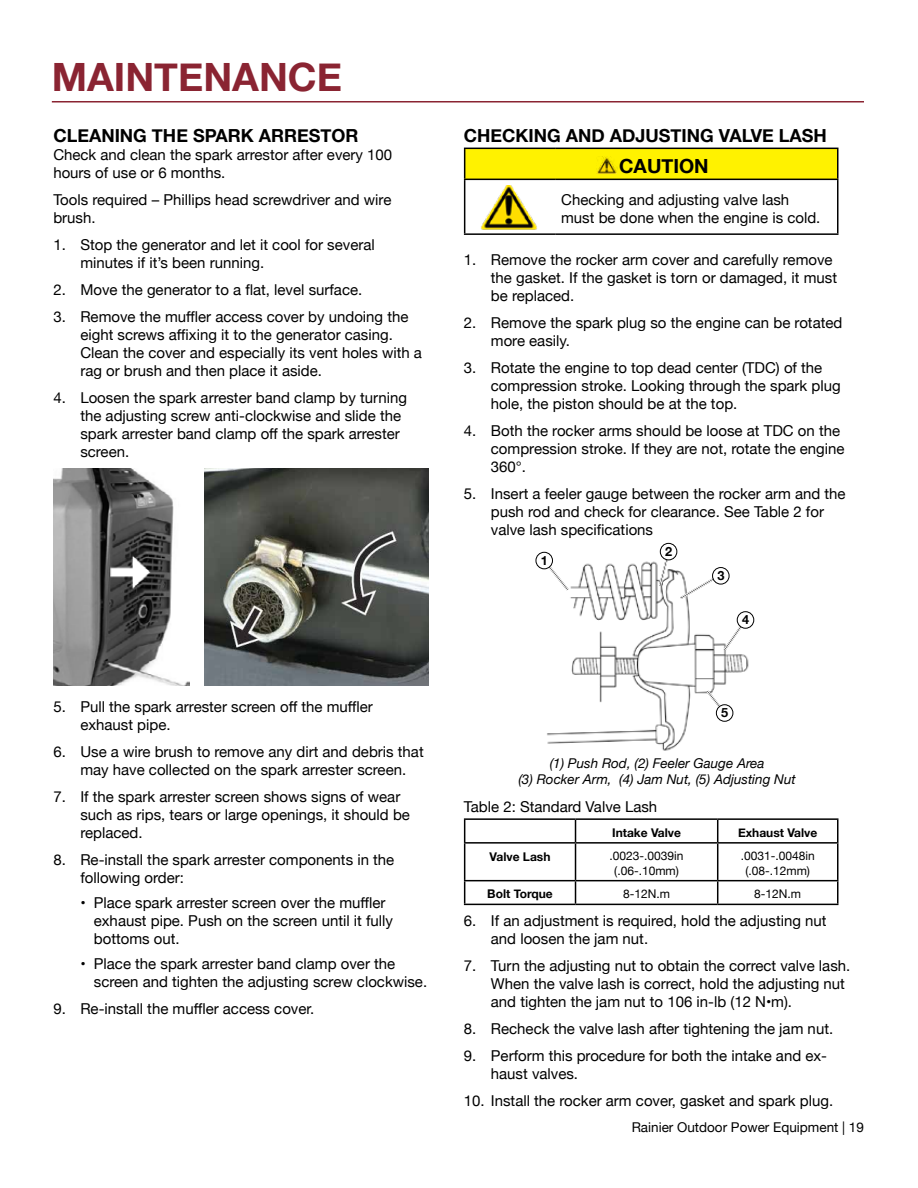
<style>
.page{position:relative;width:918px;height:1188px;background:#fff}
.page>*{position:absolute;margin:0;border:0;box-sizing:border-box;transform-origin:0 0}
.t1{font:700 39px "Helvetica Neue";color:#8a2432}
.t2{font:700 19.5px "Helvetica Neue";color:#000}
.t3{font:700 18px "Helvetica Neue";color:#000}
.t4{font:15px/18px "Helvetica Neue";color:#000}
.t5{font:italic 13.5px/16.2px "Helvetica Neue";color:#000;text-align:center}
.t6{font:13.5px "Helvetica Neue";color:#000}
.t7{font:700 12.75px "Helvetica Neue";color:#000}
.t8{font:12px/14.4px "Helvetica Neue";color:#000;text-align:center}
.t9{font:700 12px "Helvetica Neue";color:#000}
</style>
<div class="page">
<div style="left:465px;top:148px;width:373px;height:31px;background:#fff200"></div>
<hr style="left:464px;top:148px;width:91px;height:1px;background:#000">
<hr style="left:464px;top:149px;width:1px;height:30px;background:#000">
<hr style="left:555px;top:148px;width:283px;height:1px;background:#000">
<hr style="left:837px;top:149px;width:1px;height:30px;background:#000">
<hr style="left:464px;top:179px;width:91px;height:1px;background:#000">
<hr style="left:464px;top:180px;width:1px;height:53px;background:#000">
<hr style="left:555px;top:179px;width:283px;height:1px;background:#000">
<hr style="left:837px;top:180px;width:1px;height:53px;background:#000">
<hr style="left:464px;top:233px;width:91px;height:2px;background:#000">
<hr style="left:555px;top:233px;width:283px;height:2px;background:#000">
<img style="left:597px;top:157px;width:20px;height:16px">
<img style="left:481px;top:185px;width:56px;height:45px">
<img style="left:535px;top:556px;width:220px;height:195px">
<hr style="left:464px;top:818px;width:112px;height:2px;background:#000">
<svg style="left:464px;top:820px;width:1px;height:22px"></svg>
<hr style="left:576px;top:818px;width:142px;height:2px;background:#000">
<svg style="left:575px;top:820px;width:1px;height:22px"></svg>
<hr style="left:718px;top:818px;width:121px;height:2px;background:#000">
<svg style="left:717px;top:820px;width:1px;height:22px"></svg>
<svg style="left:837px;top:820px;width:1px;height:22px"></svg>
<hr style="left:464px;top:842px;width:112px;height:2px;background:#000">
<hr style="left:464px;top:844px;width:1px;height:36px;background:#000">
<hr style="left:576px;top:842px;width:142px;height:2px;background:#000">
<hr style="left:575px;top:844px;width:1px;height:36px;background:#000">
<hr style="left:718px;top:842px;width:121px;height:2px;background:#000">
<hr style="left:717px;top:844px;width:1px;height:36px;background:#000">
<hr style="left:837px;top:844px;width:1px;height:36px;background:#000">
<hr style="left:464px;top:880px;width:112px;height:1px;background:#000">
<svg style="left:464px;top:881px;width:1px;height:23px"></svg>
<hr style="left:576px;top:880px;width:142px;height:1px;background:#000">
<svg style="left:575px;top:881px;width:1px;height:23px"></svg>
<hr style="left:718px;top:880px;width:121px;height:1px;background:#000">
<svg style="left:717px;top:881px;width:1px;height:23px"></svg>
<svg style="left:837px;top:881px;width:1px;height:23px"></svg>
<hr style="left:464px;top:904px;width:112px;height:1px;background:#000">
<hr style="left:576px;top:904px;width:142px;height:1px;background:#000">
<hr style="left:718px;top:904px;width:121px;height:1px;background:#000">
<hr style="left:52px;top:101px;width:812px;height:2px;background:#8a2432">
<img style="left:53px;top:469px;width:137px;height:216px">
<img style="left:205px;top:469px;width:224px;height:216px">
<svg style="left:541px;top:558px;width:30px;height:35px"></svg>
<svg style="left:657px;top:550px;width:14px;height:38px"></svg>
<svg style="left:678px;top:572px;width:46px;height:29px"></svg>
<svg style="left:722px;top:617px;width:26px;height:36px"></svg>
<svg style="left:705px;top:688px;width:23px;height:28px"></svg>
<div style="left:536px;top:552px;width:17px;height:17px;background:#fff;border-radius:50%"></div>
<div style="left:536px;top:552px;width:17px;height:17px;border:1px solid #000;border-radius:50%"></div>
<div style="left:660px;top:543px;width:17px;height:17px;background:#fff;border-radius:50%"></div>
<div style="left:660px;top:543px;width:17px;height:17px;border:1px solid #000;border-radius:50%"></div>
<div style="left:713px;top:568px;width:16px;height:16px;background:#fff;border-radius:50%"></div>
<div style="left:712px;top:567px;width:17px;height:17px;border:1px solid #000;border-radius:50%"></div>
<div style="left:737px;top:612px;width:17px;height:16px;background:#fff;border-radius:50%"></div>
<div style="left:737px;top:611px;width:17px;height:18px;border:1px solid #000;border-radius:50%"></div>
<div style="left:716px;top:705px;width:17px;height:16px;background:#fff;border-radius:50%"></div>
<div style="left:716px;top:704px;width:17px;height:18px;border:1px solid #000;border-radius:50%"></div>
<h1 class="t1" style="left:52px;top:46px;width:292px">MAINTENANCE</h1>
<p class="t3" style="left:53px;top:121px;width:307px">CLEANING THE SPARK ARRESTOR</p>
<p class="t4" style="left:53px;top:146px;width:340px">Check and clean the spark arrestor after every 100 hours of use or 6 months.</p>
<p class="t4" style="left:53px;top:191px;width:340px">Tools required – Phillips head screwdriver and wire brush.</p>
<p class="t4" style="left:80px;top:236px;width:296px;text-indent:-27px">1. Stop the generator and let it cool for several minutes if it’s been running.</p>
<p class="t4" style="left:53px;top:281px;width:310px">2. Move the generator to a flat, level surface.</p>
<p class="t4" style="left:80px;top:308px;width:343px;text-indent:-27px">3. Remove the muffler access cover by undoing the eight screws affixing it to the generator casing.<br>Clean the cover and especially its vent holes with a rag or brush and then place it aside.</p>
<p class="t4" style="left:80px;top:389px;width:328px;text-indent:-27px">4. Loosen the spark arrester band clamp by turning the adjusting screw anti-clockwise and slide the spark arrester band clamp off the spark arrester screen.</p>
<p class="t4" style="left:80px;top:699px;width:294px;text-indent:-27px">5. Pull the spark arrester screen off the muffler exhaust pipe.</p>
<p class="t4" style="left:80px;top:744px;width:345px;text-indent:-27px">6. Use a wire brush to remove any dirt and debris that may have collected on the spark arrester screen.</p>
<p class="t4" style="left:80px;top:789px;width:331px;text-indent:-27px">7. If the spark arrester screen shows signs of wear such as rips, tears or large openings, it should be replaced.</p>
<p class="t4" style="left:80px;top:852px;width:315px;text-indent:-27px">8. Re-install the spark arrester components in the following order:</p>
<p class="t4" style="left:94px;top:894px;width:301px;text-indent:-13px">• Place spark arrester screen over the muffler exhaust pipe. Push on the screen until it fully bottoms out.</p>
<p class="t4" style="left:94px;top:955px;width:335px;text-indent:-14px">• Place the spark arrester band clamp over the screen and tighten the adjusting screw clockwise.</p>
<p class="t4" style="left:53px;top:1000px;width:262px">9. Re-install the muffler access cover.</p>
<p class="t3" style="left:464px;top:121px;width:364px">CHECKING AND ADJUSTING VALVE LASH</p>
<h2 class="t2" style="left:619px;top:151px;width:91px">CAUTION</h2>
<p class="t4" style="left:561px;top:191px;width:261px">Checking and adjusting valve lash must be done when the engine is cold.</p>
<p class="t4" style="left:491px;top:251px;width:348px;text-indent:-27px">1. Remove the rocker arm cover and carefully remove the gasket. If the gasket is torn or damaged, it must be replaced.</p>
<p class="t4" style="left:491px;top:314px;width:353px;text-indent:-27px">2. Remove the spark plug so the engine can be rotated more easily.</p>
<p class="t4" style="left:491px;top:359px;width:351px;text-indent:-27px">3. Rotate the engine to top dead center (TDC) of the compression stroke. Looking through the spark plug hole, the piston should be at the top.</p>
<p class="t4" style="left:491px;top:422px;width:355px;text-indent:-27px">4. Both the rocker arms should be loose at TDC on the compression stroke. If they are not, rotate the engine<br>360°.</p>
<p class="t4" style="left:491px;top:485px;width:356px;text-indent:-27px">5. Insert a feeler gauge between the rocker arm and the push rod and check for clearance. See Table 2 for valve lash specifications</p>
<p class="t7" style="left:541px;top:550px;width:9px">1</p>
<p class="t7" style="left:665px;top:541px;width:9px">2</p>
<p class="t7" style="left:717px;top:565px;width:9px">3</p>
<p class="t7" style="left:742px;top:610px;width:9px">4</p>
<p class="t7" style="left:721px;top:703px;width:9px">5</p>
<p class="t5" style="left:518px;top:756px;width:279px">(1) Push Rod, (2) Feeler Gauge Area<br>(3) Rocker Arm, (4) Jam Nut, (5) Adjusting Nut</p>
<p class="t4" style="left:464px;top:799px;width:195px">Table 2: Standard Valve Lash</p>
<p class="t9" style="left:612px;top:823px;width:70px">Intake Valve</p>
<p class="t9" style="left:738px;top:823px;width:81px">Exhaust Valve</p>
<p class="t9" style="left:490px;top:847px;width:62px">Valve Lash</p>
<p class="t8" style="left:610px;top:849px;width:76px">.0023-.0039in (.06-.10mm)</p>
<p class="t8" style="left:741px;top:849px;width:76px">.0031-.0048in (.08-.12mm)</p>
<p class="t9" style="left:487px;top:885px;width:67px">Bolt Torque</p>
<p class="t8" style="left:623px;top:887px;width:48px">8-12N.m</p>
<p class="t8" style="left:754px;top:887px;width:48px">8-12N.m</p>
<p class="t4" style="left:491px;top:913px;width:337px;text-indent:-27px">6. If an adjustment is required, hold the adjusting nut and loosen the jam nut.</p>
<p class="t4" style="left:491px;top:958px;width:361px;text-indent:-27px">7. Turn the adjusting nut to obtain the correct valve lash.<br>When the valve lash is correct, hold the adjusting nut and tighten the jam nut to 106 in-lb (12 N•m).</p>
<p class="t4" style="left:464px;top:1021px;width:371px">8. Recheck the valve lash after tightening the jam nut.</p>
<p class="t4" style="left:491px;top:1048px;width:338px;text-indent:-27px">9. Perform this procedure for both the intake and ex&shy;haust valves.</p>
<p class="t4" style="left:464px;top:1093px;width:371px">10. Install the rocker arm cover, gasket and spark plug.</p>
<p class="t6" style="left:632px;top:1117px;width:234px">Rainier Outdoor Power Equipment | 19</p>
</div>
